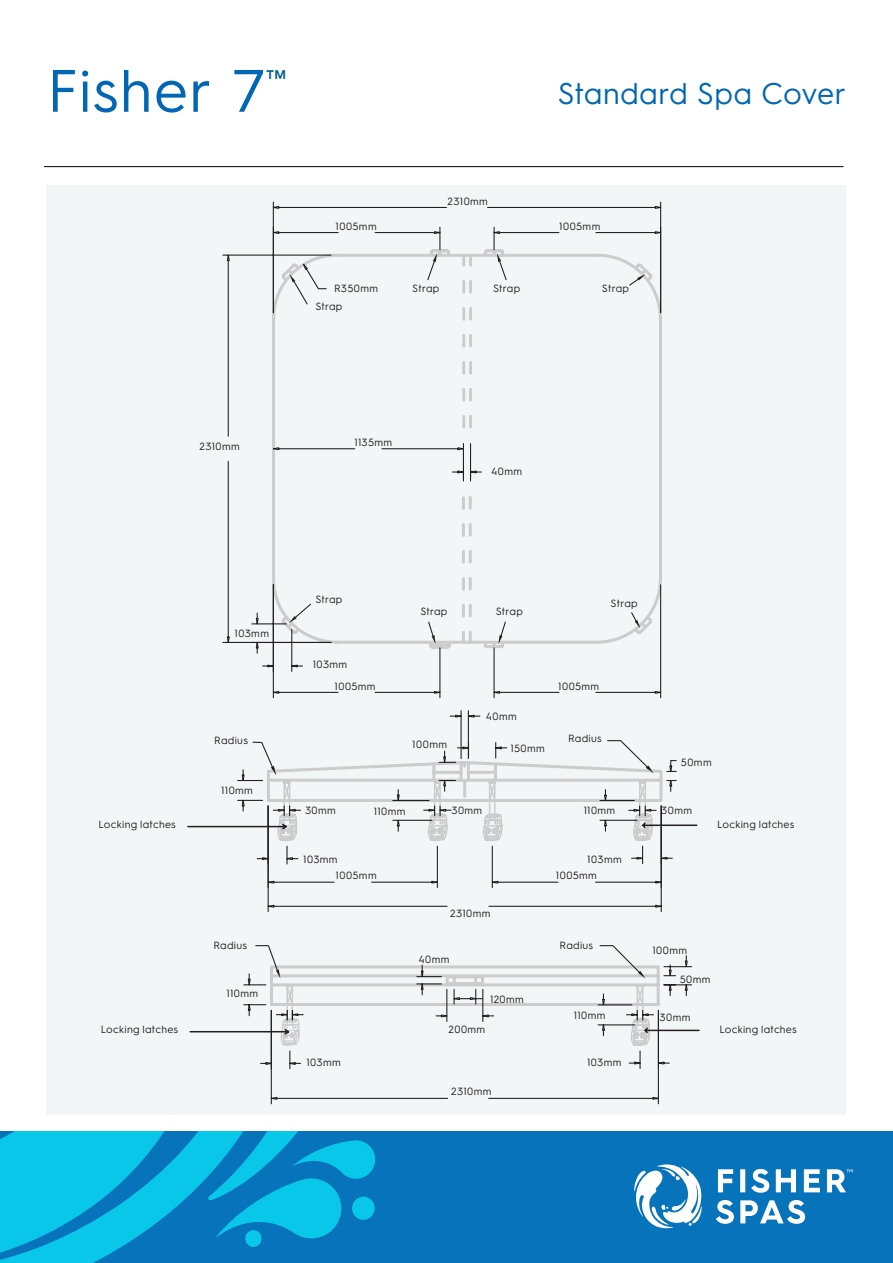
<style>
.page{position:relative;width:893px;height:1263px;background:#fff}
.page>*{position:absolute;margin:0;border:0;box-sizing:border-box;transform-origin:0 0}
.t1{font:60px "Hurme Geometric Sans 3";letter-spacing:.015em;color:#0166b3}
.Body_Copy_Bullets{font:30px "Hurme Geometric Sans 3";letter-spacing:.01em;color:#0166b3}
.t2{font:500 21px "Avenir Next";color:#005b8f}
.Body_Copy_Bullets-2{font:10.5px "Hurme Geometric Sans 3";letter-spacing:.03em;color:#231f20}
</style>
<div class="page">
<div style="left:47px;top:185px;width:799px;height:930px;background:#f3f6f7"></div>
<div style="left:0;top:1131px;width:893px;height:132px;background:#0773bb"></div>
<svg style="left:634px;top:1164px;width:68px;height:65px"></svg>
<svg style="left:716px;top:1200px;width:89px;height:24px"></svg>
<svg style="left:718px;top:1169px;width:135px;height:24px"></svg>
<svg style="left:0;top:1131px;width:376px;height:132px"></svg>
<hr style="left:44px;top:166px;width:799px;height:1px;background:#231f20">
<svg style="left:222px;top:201px;width:440px;height:442px"></svg>
<svg style="left:251px;top:226px;width:15px;height:441px"></svg>
<svg style="left:266px;top:226px;width:396px;height:473px"></svg>
<svg style="left:267px;top:889px;width:395px;height:24px"></svg>
<svg style="left:270px;top:1070px;width:389px;height:35px"></svg>
<svg style="left:187px;top:710px;width:511px;height:179px"></svg>
<svg style="left:189px;top:945px;width:511px;height:125px"></svg>
<h1 class="t1" style="left:47px;top:49px;width:221px">Fisher 7</h1>
<h3 class="t2" style="left:266px;top:60px;width:22px">™</h3>
<p class="Body_Copy_Bullets-2" style="left:336px;top:218px;width:43px">1005mm</p>
<p class="Body_Copy_Bullets-2" style="left:334px;top:281px;width:45px">R350mm</p>
<p class="Body_Copy_Bullets-2" style="left:315px;top:299px;width:29px">Strap</p>
<p class="Body_Copy_Bullets-2" style="left:448px;top:194px;width:42px">2310mm</p>
<p class="Body_Copy_Bullets" style="left:557px;top:73px;width:290px">Standard Spa Cover</p>
<p class="Body_Copy_Bullets-2" style="left:559px;top:218px;width:43px">1005mm</p>
<p class="Body_Copy_Bullets-2" style="left:412px;top:281px;width:29px">Strap</p>
<p class="Body_Copy_Bullets-2" style="left:493px;top:281px;width:29px">Strap</p>
<p class="Body_Copy_Bullets-2" style="left:602px;top:281px;width:29px">Strap</p>
<p class="Body_Copy_Bullets-2" style="left:199px;top:439px;width:42px">2310mm</p>
<p class="Body_Copy_Bullets-2" style="left:354px;top:434px;width:39px">1135mm</p>
<p class="Body_Copy_Bullets-2" style="left:491px;top:463px;width:32px">40mm</p>
<p class="Body_Copy_Bullets-2" style="left:99px;top:817px;width:79px">Locking latches</p>
<p class="Body_Copy_Bullets-2" style="left:235px;top:626px;width:36px">103mm</p>
<p class="Body_Copy_Bullets-2" style="left:214px;top:732px;width:35px">Radius</p>
<p class="Body_Copy_Bullets-2" style="left:221px;top:783px;width:33px">110mm</p>
<p class="Body_Copy_Bullets-2" style="left:315px;top:591px;width:29px">Strap</p>
<p class="Body_Copy_Bullets-2" style="left:313px;top:657px;width:36px">103mm</p>
<p class="Body_Copy_Bullets-2" style="left:334px;top:679px;width:43px">1005mm</p>
<p class="Body_Copy_Bullets-2" style="left:420px;top:604px;width:29px">Strap</p>
<p class="Body_Copy_Bullets-2" style="left:496px;top:604px;width:29px">Strap</p>
<p class="Body_Copy_Bullets-2" style="left:611px;top:596px;width:29px">Strap</p>
<p class="Body_Copy_Bullets-2" style="left:412px;top:737px;width:36px">100mm</p>
<p class="Body_Copy_Bullets-2" style="left:486px;top:709px;width:32px">40mm</p>
<p class="Body_Copy_Bullets-2" style="left:510px;top:741px;width:36px">150mm</p>
<p class="Body_Copy_Bullets-2" style="left:558px;top:679px;width:43px">1005mm</p>
<p class="Body_Copy_Bullets-2" style="left:568px;top:731px;width:35px">Radius</p>
<p class="Body_Copy_Bullets-2" style="left:681px;top:755px;width:32px">50mm</p>
<p class="Body_Copy_Bullets-2" style="left:305px;top:803px;width:32px">30mm</p>
<p class="Body_Copy_Bullets-2" style="left:451px;top:803px;width:32px">30mm</p>
<p class="Body_Copy_Bullets-2" style="left:661px;top:803px;width:32px">30mm</p>
<p class="Body_Copy_Bullets-2" style="left:584px;top:803px;width:33px">110mm</p>
<p class="Body_Copy_Bullets-2" style="left:374px;top:804px;width:33px">110mm</p>
<p class="Body_Copy_Bullets-2" style="left:303px;top:851px;width:36px">103mm</p>
<p class="Body_Copy_Bullets-2" style="left:587px;top:851px;width:36px">103mm</p>
<p class="Body_Copy_Bullets-2" style="left:336px;top:867px;width:43px">1005mm</p>
<p class="Body_Copy_Bullets-2" style="left:556px;top:867px;width:43px">1005mm</p>
<p class="Body_Copy_Bullets-2" style="left:450px;top:906px;width:42px">2310mm</p>
<p class="Body_Copy_Bullets-2" style="left:717px;top:817px;width:79px">Locking latches</p>
<p class="Body_Copy_Bullets-2" style="left:101px;top:1022px;width:79px">Locking latches</p>
<p class="Body_Copy_Bullets-2" style="left:213px;top:938px;width:35px">Radius</p>
<p class="Body_Copy_Bullets-2" style="left:560px;top:938px;width:35px">Radius</p>
<p class="Body_Copy_Bullets-2" style="left:227px;top:986px;width:33px">110mm</p>
<p class="Body_Copy_Bullets-2" style="left:418px;top:952px;width:32px">40mm</p>
<p class="Body_Copy_Bullets-2" style="left:490px;top:991px;width:35px">120mm</p>
<p class="Body_Copy_Bullets-2" style="left:448px;top:1022px;width:38px">200mm</p>
<p class="Body_Copy_Bullets-2" style="left:574px;top:1008px;width:33px">110mm</p>
<p class="Body_Copy_Bullets-2" style="left:306px;top:1055px;width:36px">103mm</p>
<p class="Body_Copy_Bullets-2" style="left:587px;top:1055px;width:36px">103mm</p>
<p class="Body_Copy_Bullets-2" style="left:451px;top:1084px;width:42px">2310mm</p>
<p class="Body_Copy_Bullets-2" style="left:652px;top:943px;width:36px">100mm</p>
<p class="Body_Copy_Bullets-2" style="left:680px;top:972px;width:32px">50mm</p>
<p class="Body_Copy_Bullets-2" style="left:660px;top:1010px;width:32px">30mm</p>
<p class="Body_Copy_Bullets-2" style="left:719px;top:1022px;width:79px">Locking latches</p>
</div>
